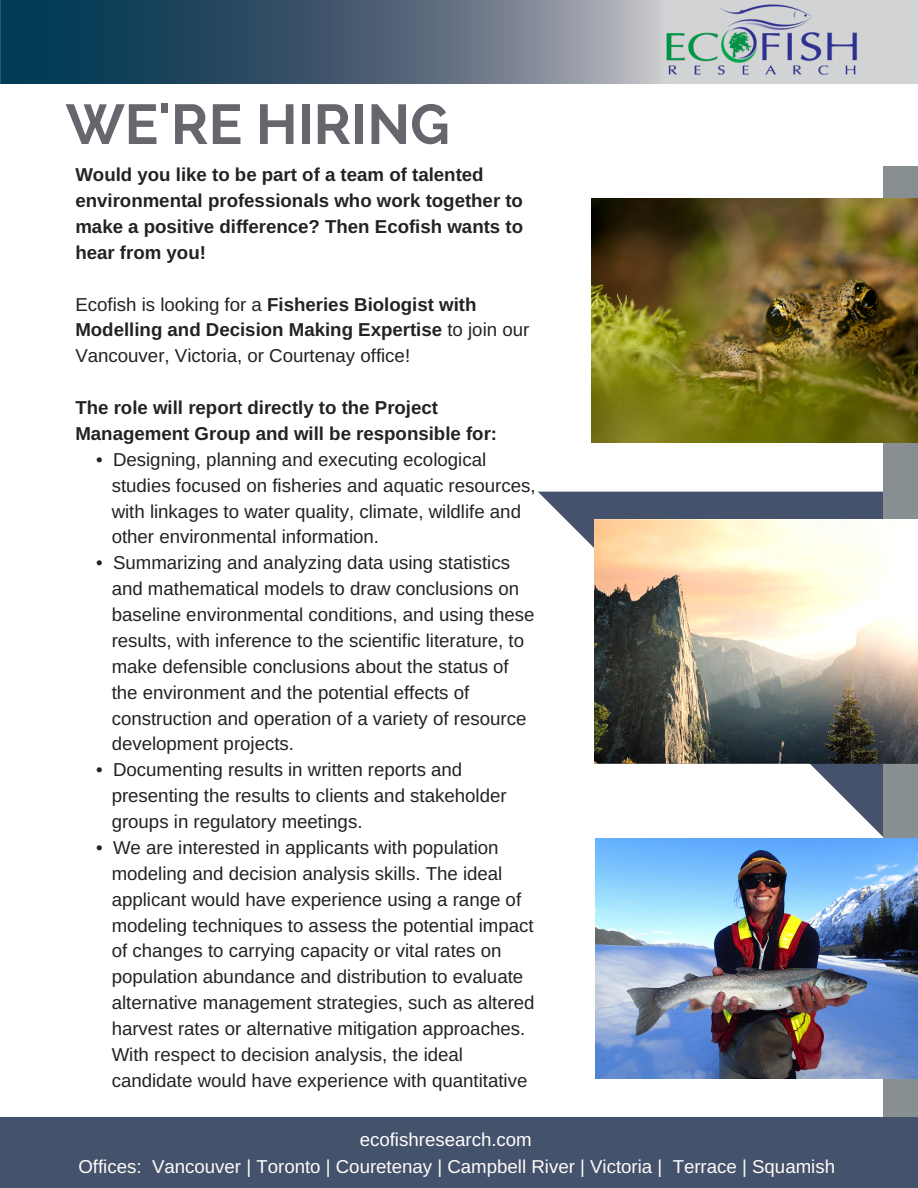
<style>
.page{position:relative;width:918px;height:1188px;background:#fff}
.page>*{position:absolute;margin:0;border:0;box-sizing:border-box;transform-origin:0 0}
.t1{font:700 55.95px "Raleway";color:#67666c}
.t2{font:18.75px/25.8px "Arimo";color:#222}
.t3{font:700 18.75px/25.8px "Arimo";color:#222}
.t4{font:18.75px "Arimo";color:#fffbf9}
.t5{font:18.75px "Arimo";color:#fff}
.s1{font-weight:700}
</style>
<div class="page">
<svg style="left:538px;top:492px;width:345px;height:345px"></svg>
<div style="left:883px;top:166px;width:35px;height:994px;background:#888f93"></div>
<img style="left:592px;top:198px;width:326px;height:244px">
<img style="left:594px;top:520px;width:324px;height:244px">
<img style="left:595px;top:838px;width:323px;height:241px">
<img style="left:0;top:0;width:918px;height:83px">
<div style="left:0;top:1117px;width:918px;height:71px;background:#45526c"></div>
<h1 class="t1" style="left:66px;top:91px;width:386px">WE'RE HIRING</h1>
<p class="t3" style="left:75px;top:162px;width:449px">Would you like to be part of a team of talented environmental professionals who work together to make a positive difference? Then Ecofish wants to hear from you!</p>
<p class="t2" style="left:75px;top:291px;width:455px">Ecofish is looking for a <span class="s1">Fisheries Biologist with<br>Modelling and Decision Making Expertise</span> to join our<br>Vancouver, Victoria, or Courtenay office!</p>
<p class="t3" style="left:75px;top:395px;width:423px">The role will report directly to the Project<br>Management Group and will be responsible for:</p>
<p class="t2" style="left:112px;top:446px;width:426px;text-indent:-16px">• Designing, planning and executing ecological studies focused on fisheries and aquatic resources, with linkages to water quality, climate, wildlife and other environmental information.</p>
<p class="t2" style="left:112px;top:550px;width:424px;text-indent:-16px">• Summarizing and analyzing data using statistics and mathematical models to draw conclusions on baseline environmental conditions, and using these results, with inference to the scientific literature, to make defensible conclusions about the status of the environment and the potential effects of construction and operation of a variety of resource development projects.</p>
<p class="t2" style="left:112px;top:757px;width:397px;text-indent:-16px">• Documenting results in written reports and presenting the results to clients and stakeholder groups in regulatory meetings.</p>
<p class="t2" style="left:112px;top:834px;width:424px;text-indent:-16px">• We are interested in applicants with population modeling and decision analysis skills. The ideal applicant would have experience using a range of modeling techniques to assess the potential impact of changes to carrying capacity or vital rates on population abundance and distribution to evaluate alternative management strategies, such as altered harvest rates or alternative mitigation approaches.<br>With respect to decision analysis, the ideal candidate would have experience with quantitative</p>
<p class="t5" style="left:360px;top:1129px;width:174px">ecofishresearch.com</p>
<p class="t4" style="left:78px;top:1156px;width:758px">Offices: Vancouver | Toronto | Couretenay | Campbell River | Victoria | Terrace | Squamish</p>
</div>
